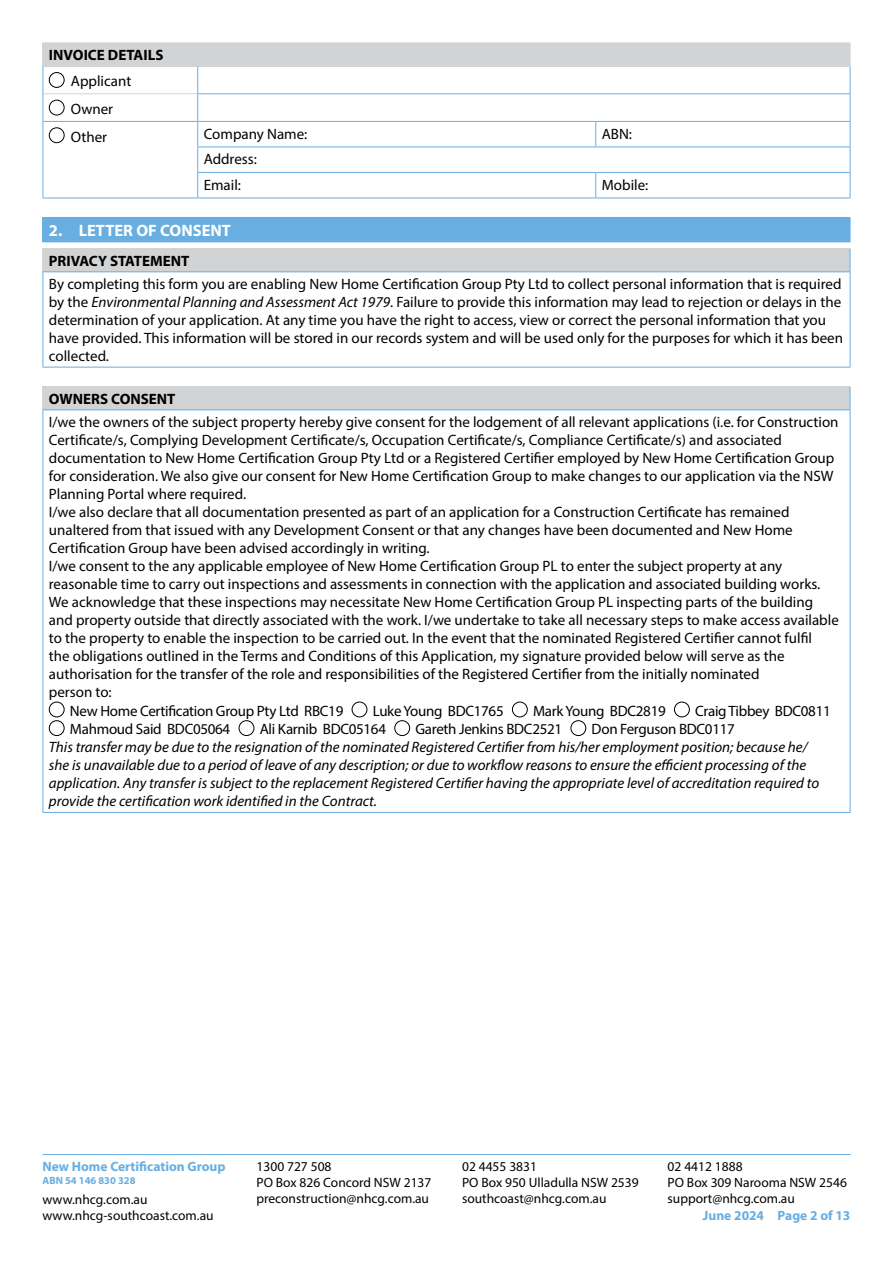
<style>
.page{position:relative;width:893px;height:1263px;background:#fff}
.page>*{position:absolute;margin:0;border:0;box-sizing:border-box;transform-origin:0 0}
.Table_Blue_Header{font:700 16.5px "Myriad Pro";color:#fff}
.Body_Copy{font:15px/18px "Myriad Pro";color:#000}
.Body_Copy-2{font:italic 15px/18px "Myriad Pro";color:#000}
.Body_Copy-3{font:15px "Myriad Pro";letter-spacing:-.02em;color:#000}
.Table_Grey_Header{font:700 15px "Myriad Pro";color:#000}
.t1{font:13.5px/16.2px "Myriad Pro";color:#000}
.t2{font:700 13.5px "Myriad Pro";color:#68aee0}
.t3{font:700 10.5px "Myriad Pro";color:#68aee0}
.s1{font-style:italic}
</style>
<div class="page">
<hr style="left:43px;top:1154px;width:807px;height:1px;background:#68aee0">
<div style="left:43px;top:43px;width:807px;height:23px;background:#d1d3d4"></div>
<hr style="left:43px;top:66px;width:155px;height:1px;background:#d1d3d4">
<hr style="left:198px;top:66px;width:398px;height:1px;background:#d1d3d4">
<hr style="left:596px;top:66px;width:254px;height:1px;background:#d1d3d4">
<hr style="left:43px;top:93px;width:154px;height:1px;background:#d1d3d4">
<svg style="left:43px;top:66px;width:1px;height:132px"></svg>
<hr style="left:43px;top:121px;width:155px;height:1px;background:#68aee0">
<hr style="left:43px;top:198px;width:155px;height:1px;background:#68aee0">
<svg style="left:197px;top:67px;width:1px;height:131px"></svg>
<svg style="left:595px;top:122px;width:1px;height:25px"></svg>
<svg style="left:595px;top:173px;width:1px;height:25px"></svg>
<svg style="left:850px;top:43px;width:1px;height:155px"></svg>
<hr style="left:197px;top:93px;width:399px;height:1px;background:#68aee0">
<hr style="left:596px;top:93px;width:254px;height:1px;background:#68aee0">
<hr style="left:198px;top:121px;width:398px;height:1px;background:#68aee0">
<hr style="left:596px;top:121px;width:254px;height:1px;background:#68aee0">
<hr style="left:197px;top:147px;width:399px;height:1px;background:#68aee0">
<hr style="left:596px;top:147px;width:254px;height:1px;background:#68aee0">
<hr style="left:197px;top:172px;width:399px;height:1px;background:#68aee0">
<hr style="left:596px;top:172px;width:254px;height:1px;background:#68aee0">
<hr style="left:198px;top:198px;width:398px;height:1px;background:#68aee0">
<hr style="left:596px;top:198px;width:254px;height:1px;background:#68aee0">
<div style="left:49px;top:72px;width:16px;height:16px;border:1px solid #000;border-radius:50%"></div>
<div style="left:49px;top:100px;width:16px;height:15px;border:1px solid #000;border-radius:50%"></div>
<div style="left:49px;top:127px;width:16px;height:16px;border:1px solid #000;border-radius:50%"></div>
<div style="left:43px;top:217px;width:807px;height:25px;background:#68aee0"></div>
<svg style="left:850px;top:218px;width:1px;height:23px"></svg>
<div style="left:43px;top:249px;width:807px;height:23px;background:#d1d3d4"></div>
<hr style="left:43px;top:248px;width:807px;height:1px;background:#d1d3d4">
<svg style="left:850px;top:249px;width:1px;height:22px"></svg>
<hr style="left:43px;top:272px;width:1px;height:95px;background:#68aee0">
<hr style="left:850px;top:272px;width:1px;height:95px;background:#68aee0">
<hr style="left:43px;top:271px;width:807px;height:1px;background:#68aee0">
<hr style="left:43px;top:367px;width:807px;height:1px;background:#68aee0">
<div style="left:43px;top:387px;width:807px;height:23px;background:#d1d3d4"></div>
<hr style="left:43px;top:386px;width:807px;height:1px;background:#d1d3d4">
<svg style="left:850px;top:387px;width:1px;height:22px"></svg>
<hr style="left:43px;top:410px;width:1px;height:402px;background:#68aee0">
<hr style="left:850px;top:410px;width:1px;height:402px;background:#68aee0">
<hr style="left:43px;top:409px;width:807px;height:1px;background:#68aee0">
<hr style="left:43px;top:812px;width:807px;height:1px;background:#68aee0">
<div style="left:49px;top:702px;width:16px;height:15px;border:1px solid #000;border-radius:50%"></div>
<div style="left:352px;top:702px;width:15px;height:15px;border:1px solid #000;border-radius:50%"></div>
<div style="left:512px;top:702px;width:16px;height:15px;border:1px solid #000;border-radius:50%"></div>
<div style="left:674px;top:702px;width:16px;height:15px;border:1px solid #000;border-radius:50%"></div>
<div style="left:49px;top:720px;width:16px;height:16px;border:1px solid #000;border-radius:50%"></div>
<div style="left:239px;top:720px;width:15px;height:16px;border:1px solid #000;border-radius:50%"></div>
<div style="left:394px;top:720px;width:16px;height:16px;border:1px solid #000;border-radius:50%"></div>
<div style="left:570px;top:720px;width:16px;height:16px;border:1px solid #000;border-radius:50%"></div>
<p class="Table_Grey_Header" style="left:49px;top:45px;width:116px">INVOICE DETAILS</p>
<p class="Body_Copy" style="left:71px;top:72px;width:62px">Applicant</p>
<p class="Body_Copy" style="left:71px;top:100px;width:44px">Owner</p>
<p class="Body_Copy" style="left:71px;top:127px;width:38px">Other</p>
<p class="Body_Copy" style="left:204px;top:124px;width:105px">Company Name:</p>
<p class="Body_Copy" style="left:602px;top:124px;width:32px">ABN:</p>
<p class="Body_Copy" style="left:204px;top:150px;width:55px">Address:</p>
<p class="Body_Copy" style="left:204px;top:175px;width:39px">Email:</p>
<p class="Body_Copy" style="left:602px;top:175px;width:48px">Mobile:</p>
<p class="Table_Blue_Header" style="left:49px;top:220px;width:184px">2. LETTER OF CONSENT</p>
<p class="Table_Grey_Header" style="left:49px;top:251px;width:142px">PRIVACY STATEMENT</p>
<p class="Body_Copy" style="left:49px;top:275px;width:796px">By completing this form you are enabling New Home Certification Group Pty Ltd to collect personal information that is required by the <span class="s1">Environmental Planning and Assessment Act 1979</span>. Failure to provide this information may lead to rejection or delays in the determination of your application. At any time you have the right to access, view or correct the personal information that you have provided. This information will be stored in our records system and will be used only for the purposes for which it has been collected.</p>
<p class="Table_Grey_Header" style="left:49px;top:389px;width:128px">OWNERS CONSENT</p>
<p class="Body_Copy" style="left:49px;top:413px;width:791px">I/we the owners of the subject property hereby give consent for the lodgement of all relevant applications (i.e. for Construction Certificate/s, Complying Development Certificate/s, Occupation Certificate/s, Compliance Certificate/s) and associated documentation to New Home Certification Group Pty Ltd or a Registered Certifier employed by New Home Certification Group for consideration. We also give our consent for New Home Certification Group to make changes to our application via the NSW Planning Portal where required.</p>
<p class="Body_Copy" style="left:49px;top:503px;width:745px">I/we also declare that all documentation presented as part of an application for a Construction Certificate has remained unaltered from that issued with any Development Consent or that any changes have been documented and New Home<br>Certification Group have been advised accordingly in writing.</p>
<p class="Body_Copy" style="left:49px;top:557px;width:791px">I/we consent to the any applicable employee of New Home Certification Group PL to enter the subject property at any reasonable time to carry out inspections and assessments in connection with the application and associated building works.<br>We acknowledge that these inspections may necessitate New Home Certification Group PL inspecting parts of the building and property outside that directly associated with the work. I/we undertake to take all necessary steps to make access available to the property to enable the inspection to be carried out. In the event that the nominated Registered Certifier cannot fulfil<br>the obligations outlined in the Terms and Conditions of this Application, my signature provided below will serve as the authorisation for the transfer of the role and responsibilities of the Registered Certifier from the initially nominated</p>
<p class="Body_Copy" style="left:49px;top:683px;width:64px">person to:</p>
<p class="Body_Copy-3" style="left:70px;top:701px;width:275px">New Home Certification Group Pty Ltd RBC19</p>
<p class="Body_Copy-3" style="left:373px;top:701px;width:132px">Luke Young BDC1765</p>
<p class="Body_Copy-3" style="left:533px;top:701px;width:134px">Mark Young BDC2819</p>
<p class="Body_Copy-3" style="left:695px;top:701px;width:137px">Craig Tibbey BDC0811</p>
<p class="Body_Copy-3" style="left:70px;top:720px;width:162px">Mahmoud Said BDC05064</p>
<p class="Body_Copy-3" style="left:260px;top:720px;width:128px">Ali Karnib BDC05164</p>
<p class="Body_Copy-3" style="left:415px;top:720px;width:148px">Gareth Jenkins BDC2521</p>
<p class="Body_Copy-3" style="left:592px;top:720px;width:145px">Don Ferguson BDC0117</p>
<p class="Body_Copy-2" style="left:49px;top:738px;width:772px">This transfer may be due to the resignation of the nominated Registered Certifier from his/her employment position; because he/ she is unavailable due to a period of leave of any description; or due to workflow reasons to ensure the efficient processing of the application. Any transfer is subject to the replacement Registered Certifier having the appropriate level of accreditation required to provide the certification work identified in the Contract.</p>
<p class="t2" style="left:43px;top:1158px;width:184px">New Home Certification Group</p>
<p class="t3" style="left:43px;top:1173px;width:95px">ABN 54 146 830 328</p>
<p class="t1" style="left:43px;top:1191px;width:173px">www.nhcg.com.au www.nhcg-southcoast.com.au</p>
<p class="t1" style="left:257px;top:1158px;width:176px">1300 727 508<br>PO Box 826 Concord NSW 2137 preconstruction@nhcg.com.au</p>
<p class="t1" style="left:462px;top:1158px;width:178px">02 4455 3831<br>PO Box 950 Ulladulla NSW 2539 southcoast@nhcg.com.au</p>
<p class="t1" style="left:668px;top:1158px;width:181px">02 4412 1888<br>PO Box 309 Narooma NSW 2546 support@nhcg.com.au</p>
<p class="t2" style="left:703px;top:1207px;width:149px">June 2024 Page 2 of 13</p>
</div>
